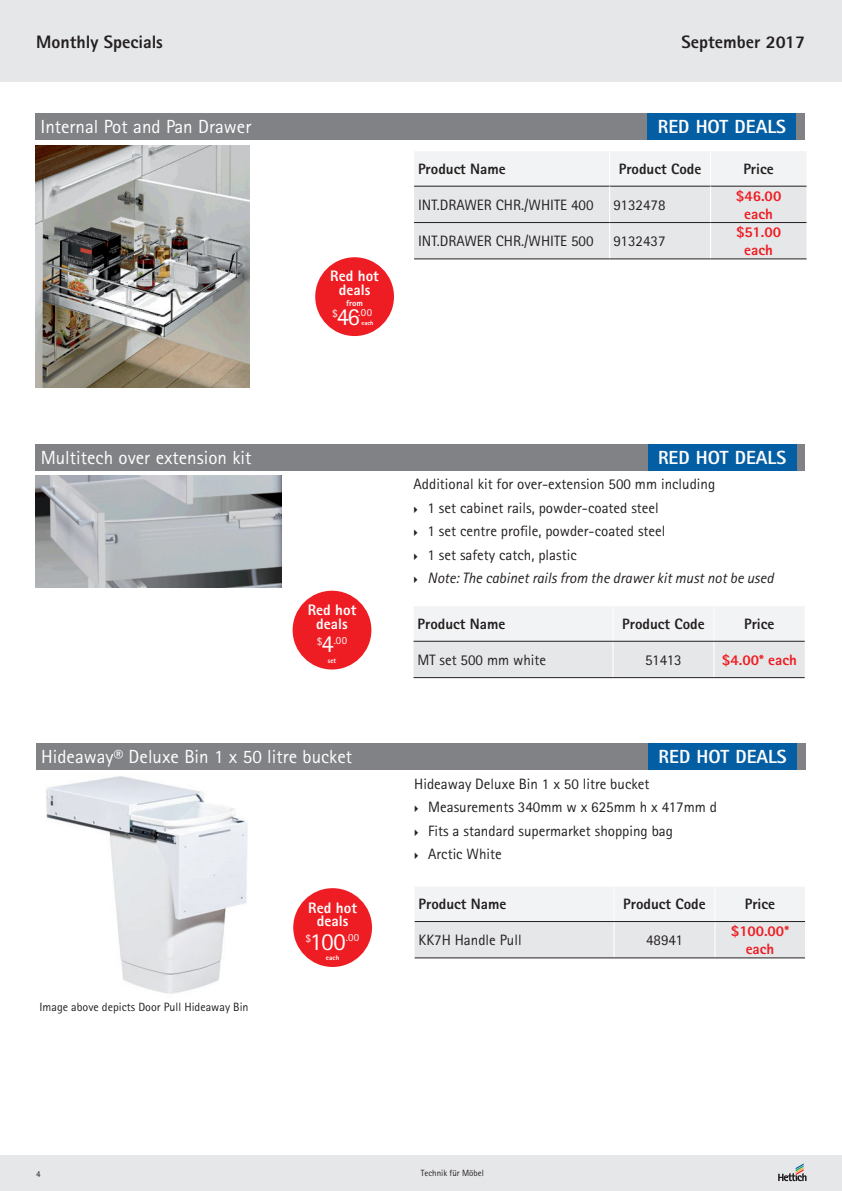
<style>
.page{position:relative;width:842px;height:1191px;background:#fff}
.page>*{position:absolute;margin:0;border:0;box-sizing:border-box;transform-origin:0 0}
.t1{font:24.5px "Rotis Sans Serif";color:#fff}
.t2{font:19px "Rotis Sans Serif";color:#fff}
.t3{font:800 19px "Rotis Sans Serif";color:#fff}
.t4{font:800 18px "Rotis Sans Serif";color:#231f20}
.t5{font:800 15.2px/13.5px "Rotis Sans Serif";color:#fff;text-align:center}
.t6{font:15px/23.5px "Rotis Sans Serif";color:#231f20}
.t7{font:800 15px "Rotis Sans Serif";color:#231f20}
.t8{font:italic 15px "Rotis Sans Serif";color:#231f20}
.t9{font:800 15px/18px "Rotis Sans Serif";color:#ee1d23;text-align:center}
.t10{font:12px "Rotis Sans Serif";color:#231f20}
.t11{font:10.8px "Rotis Sans Serif";color:#fff}
.t12{font:9px "Rotis Sans Serif";color:#231f20}
.t13{font:800 8.6px "Rotis Sans Serif";color:#fff}
.t14{font:800 7px "Rotis Sans Serif";color:#fff}
.t15{font:800 6.3px "Rotis Sans Serif";color:#fff}
</style>
<div class="page">
<div style="left:0;top:0;width:842px;height:82px;background:#e6e7e9"></div>
<div style="left:0;top:1155px;width:842px;height:36px;background:#e6e7e9"></div>
<svg style="left:778px;top:1163px;width:28px;height:18px"></svg>
<svg style="left:415px;top:887px;width:390px;height:70px"></svg>
<hr style="left:613px;top:886px;width:1px;height:35px;background:#fff">
<hr style="left:714px;top:886px;width:1px;height:35px;background:#fff">
<hr style="left:613px;top:921px;width:2px;height:36px;background:#fff">
<hr style="left:714px;top:921px;width:1px;height:36px;background:#fff">
<hr style="left:415px;top:921px;width:199px;height:1px;background:#231f20">
<hr style="left:415px;top:957px;width:199px;height:1px;background:#231f20">
<hr style="left:614px;top:921px;width:101px;height:1px;background:#231f20">
<hr style="left:614px;top:957px;width:101px;height:1px;background:#231f20">
<hr style="left:715px;top:921px;width:90px;height:1px;background:#231f20">
<hr style="left:715px;top:957px;width:90px;height:1px;background:#231f20">
<div style="left:36px;top:743px;width:769px;height:26px;background:#808285"></div>
<img style="left:46px;top:776px;width:202px;height:218px">
<div style="left:648px;top:743px;width:149px;height:26px;background:#045ea4"></div>
<div style="left:293px;top:888px;width:79px;height:79px;background:#ee1d23;border-radius:50%"></div>
<svg style="left:414px;top:607px;width:391px;height:70px"></svg>
<hr style="left:612px;top:606px;width:1px;height:35px;background:#fff">
<hr style="left:713px;top:606px;width:1px;height:35px;background:#fff">
<hr style="left:612px;top:641px;width:2px;height:36px;background:#fff">
<hr style="left:713px;top:641px;width:1px;height:36px;background:#fff">
<hr style="left:414px;top:641px;width:199px;height:1px;background:#231f20">
<hr style="left:414px;top:677px;width:199px;height:1px;background:#231f20">
<hr style="left:613px;top:641px;width:101px;height:1px;background:#231f20">
<hr style="left:613px;top:677px;width:101px;height:1px;background:#231f20">
<hr style="left:714px;top:641px;width:91px;height:1px;background:#231f20">
<hr style="left:714px;top:677px;width:91px;height:1px;background:#231f20">
<div style="left:36px;top:445px;width:769px;height:26px;background:#808285"></div>
<img style="left:36px;top:476px;width:245px;height:111px">
<div style="left:648px;top:445px;width:148px;height:26px;background:#045ea4"></div>
<div style="left:293px;top:590px;width:78px;height:79px;background:#ee1d23;border-radius:50%"></div>
<div style="left:35px;top:113px;width:770px;height:27px;background:#808285"></div>
<img style="left:35px;top:145px;width:215px;height:243px">
<div style="left:648px;top:113px;width:148px;height:27px;background:#045ea4"></div>
<div style="left:315px;top:257px;width:79px;height:79px;background:#ee1d23;border-radius:50%"></div>
<svg style="left:414px;top:152px;width:392px;height:107px"></svg>
<hr style="left:609px;top:151px;width:1px;height:35px;background:#fff">
<hr style="left:710px;top:151px;width:1px;height:35px;background:#fff">
<hr style="left:414px;top:186px;width:196px;height:1px;background:#231f20">
<hr style="left:610px;top:186px;width:100px;height:1px;background:#231f20">
<hr style="left:710px;top:186px;width:96px;height:1px;background:#231f20">
<hr style="left:609px;top:186px;width:1px;height:36px;background:#fff">
<hr style="left:609px;top:223px;width:1px;height:36px;background:#fff">
<hr style="left:710px;top:186px;width:1px;height:36px;background:#fff">
<hr style="left:710px;top:223px;width:1px;height:36px;background:#fff">
<hr style="left:414px;top:222px;width:196px;height:1px;background:#231f20">
<hr style="left:414px;top:259px;width:196px;height:1px;background:#231f20">
<hr style="left:610px;top:222px;width:100px;height:1px;background:#231f20">
<hr style="left:610px;top:259px;width:100px;height:1px;background:#231f20">
<hr style="left:710px;top:222px;width:96px;height:1px;background:#231f20">
<hr style="left:710px;top:259px;width:96px;height:1px;background:#231f20">
<p class="t4" style="left:36px;top:31px;width:128px">Monthly Specials</p>
<p class="t4" style="left:681px;top:31px;width:125px">September 2017</p>
<p class="t2" style="left:40px;top:115px;width:212px">Internal Pot and Pan Drawer</p>
<p class="t3" style="left:658px;top:115px;width:130px">RED HOT DEALS</p>
<p class="t5" style="left:330px;top:269px;width:50px">Red hot deals</p>
<p class="t13" style="left:346px;top:297px;width:18px">from</p>
<p class="t15" style="left:361px;top:319px;width:13px">each</p>
<p class="t11" style="left:332px;top:307px;width:7px">$</p>
<h1 class="t1" style="left:337px;top:302px;width:25px">46</h1>
<p class="t11" style="left:358px;top:306px;width:15px">.00</p>
<p class="t7" style="left:418px;top:159px;width:89px">Product Name</p>
<p class="t7" style="left:619px;top:159px;width:84px">Product Code</p>
<p class="t7" style="left:743px;top:159px;width:32px">Price</p>
<p class="t6" style="left:418px;top:193px;width:177px">INT.DRAWER CHR./WHITE 400</p>
<p class="t6" style="left:614px;top:193px;width:53px">9132478</p>
<p class="t9" style="left:736px;top:186px;width:47px">$46.00 each</p>
<p class="t6" style="left:418px;top:229px;width:177px">INT.DRAWER CHR./WHITE 500</p>
<p class="t6" style="left:614px;top:229px;width:53px">9132437</p>
<p class="t9" style="left:736px;top:223px;width:47px">$51.00 each</p>
<p class="t2" style="left:41px;top:447px;width:212px">Multitech over extension kit</p>
<p class="t3" style="left:658px;top:446px;width:130px">RED HOT DEALS</p>
<p class="t5" style="left:308px;top:603px;width:50px">Red hot deals</p>
<p class="t14" style="left:328px;top:656px;width:10px">set</p>
<p class="t11" style="left:317px;top:635px;width:7px">$</p>
<h1 class="t1" style="left:321px;top:629px;width:14px">4</h1>
<p class="t11" style="left:334px;top:633px;width:15px">.00</p>
<p class="t6" style="left:428px;top:472px;width:289px;text-indent:-14px">Additional kit for over-extension 500 mm including 1 set cabinet rails, powder-coated steel<br>1 set centre profile, powder-coated steel<br>1 set safety catch, plastic</p>
<p class="t8" style="left:428px;top:569px;width:348px">Note: The cabinet rails from the drawer kit must not be used</p>
<p class="t7" style="left:418px;top:614px;width:89px">Product Name</p>
<p class="t7" style="left:622px;top:614px;width:84px">Product Code</p>
<p class="t7" style="left:744px;top:614px;width:32px">Price</p>
<p class="t6" style="left:418px;top:647px;width:130px">MT set 500 mm white</p>
<p class="t6" style="left:645px;top:647px;width:38px">51413</p>
<p class="t9" style="left:722px;top:650px;width:77px">$4.00* each</p>
<p class="t2" style="left:41px;top:745px;width:312px">Hideaway® Deluxe Bin 1 x 50 litre bucket</p>
<p class="t3" style="left:659px;top:744px;width:130px">RED HOT DEALS</p>
<p class="t10" style="left:40px;top:1000px;width:211px">Image above depicts Door Pull Hideaway Bin</p>
<p class="t5" style="left:308px;top:901px;width:50px">Red hot deals</p>
<p class="t14" style="left:326px;top:953px;width:15px">each</p>
<p class="t11" style="left:305px;top:932px;width:7px">$</p>
<h1 class="t1" style="left:310px;top:927px;width:37px">100</h1>
<p class="t11" style="left:346px;top:931px;width:15px">.00</p>
<p class="t6" style="left:428px;top:772px;width:290px;text-indent:-14px">Hideaway Deluxe Bin 1 x 50 litre bucket<br>Measurements 340mm w x 625mm h x 417mm d<br>Fits a standard supermarket shopping bag<br>Arctic White</p>
<p class="t7" style="left:419px;top:894px;width:89px">Product Name</p>
<p class="t7" style="left:623px;top:894px;width:84px">Product Code</p>
<p class="t7" style="left:745px;top:894px;width:32px">Price</p>
<p class="t6" style="left:419px;top:928px;width:105px">KK7H Handle Pull</p>
<p class="t6" style="left:646px;top:928px;width:38px">48941</p>
<p class="t9" style="left:731px;top:921px;width:60px">$100.00* each</p>
<p class="t12" style="left:36px;top:1168px;width:6px">4</p>
<p class="t12" style="left:421px;top:1168px;width:65px">Technik für Möbel</p>
</div>
